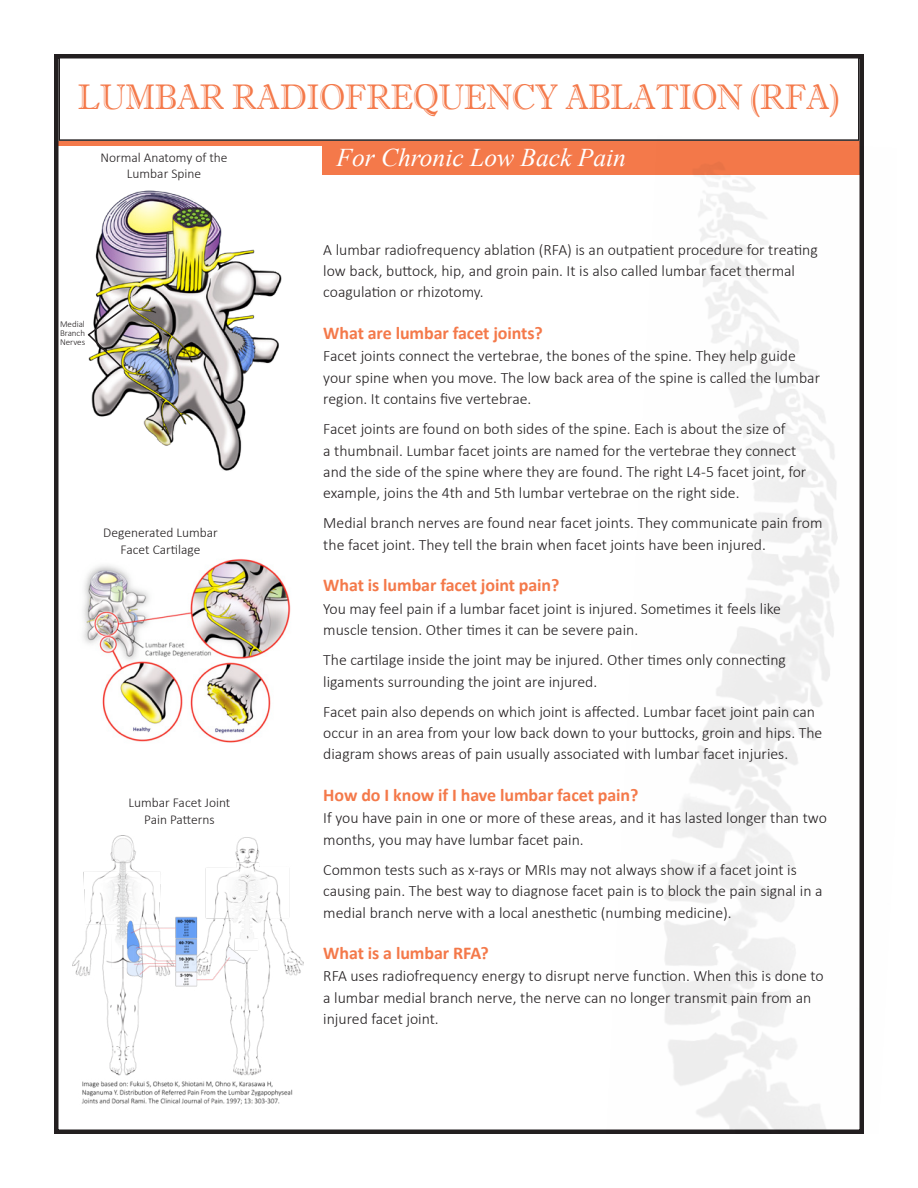
<style>
.page{position:relative;width:918px;height:1188px;background:#fff}
.page>*{position:absolute;margin:0;border:0;box-sizing:border-box;transform-origin:0 0}
.t1{font:35.55px "Imprint MT Shadow";letter-spacing:-.01em;color:#f4794a;scale:.9 1}
.t2{font:italic 25.5px "Times New Roman";color:#fff}
.t3{font:700 18px "Calibri";letter-spacing:-.005em;color:#f4794a}
.t4{font:300 15.75px/21.3px "Calibri";color:#231f20}
.t5{font:300 13.5px "Calibri";color:#231f20}
.t6{font:300 9px "Calibri";color:#231f20}
</style>
<div class="page">
<hr style="left:54px;top:141px;width:810px;height:4px;background:#f4794a">
<div style="left:323px;top:145px;width:540px;height:30px;background:#f4794a"></div>
<img style="left:604px;top:136px;width:260px;height:998px">
<div style="left:58px;top:54px;width:802px;height:87px;border:2px solid #231f20"></div>
<img style="left:91px;top:190px;width:191px;height:281px">
<img style="left:83px;top:559px;width:208px;height:184px">
<img style="left:72px;top:836px;width:231px;height:269px">
<svg style="left:87px;top:303px;width:43px;height:66px"></svg>
<p class="t1" style="left:78px;top:76px;width:848px">LUMBAR RADIOFREQUENCY ABLATION (RFA)</p>
<p class="t2" style="left:337px;top:140px;width:291px">For Chronic Low Back Pain</p>
<p class="t5" style="left:100px;top:149px;width:129px">Normal Anatomy of the</p>
<p class="t5" style="left:127px;top:166px;width:76px">Lumbar Spine</p>
<p class="t6" style="left:60px;top:319px;width:26px">Medial</p>
<p class="t6" style="left:60px;top:328px;width:27px">Branch</p>
<p class="t6" style="left:60px;top:337px;width:27px">Nerves</p>
<p class="t5" style="left:103px;top:525px;width:116px">Degenerated Lumbar</p>
<p class="t5" style="left:121px;top:541px;width:81px">Facet Cartilage</p>
<p class="t5" style="left:128px;top:794px;width:104px">Lumbar Facet Joint</p>
<p class="t5" style="left:144px;top:811px;width:72px">Pain Patterns</p>
<p class="t4" style="left:323px;top:238px;width:496px">A lumbar radiofrequency ablation (RFA) is an outpatient procedure for treating low back, buttock, hip, and groin pain. It is also called lumbar facet thermal coagulation or rhizotomy.</p>
<p class="t3" style="left:323px;top:321px;width:221px">What are lumbar facet joints?</p>
<p class="t4" style="left:323px;top:345px;width:498px">Facet joints connect the vertebrae, the bones of the spine. They help guide your spine when you move. The low back area of the spine is called the lumbar region. It contains five vertebrae.</p>
<p class="t4" style="left:323px;top:418px;width:485px">Facet joints are found on both sides of the spine. Each is about the size of<br>a thumbnail. Lumbar facet joints are named for the vertebrae they connect and the side of the spine where they are found. The right L4-5 facet joint, for example, joins the 4th and 5th lumbar vertebrae on the right side.</p>
<p class="t4" style="left:323px;top:512px;width:501px">Medial branch nerves are found near facet joints. They communicate pain from the facet joint. They tell the brain when facet joints have been injured.</p>
<p class="t3" style="left:323px;top:573px;width:238px">What is lumbar facet joint pain?</p>
<p class="t4" style="left:323px;top:597px;width:459px">You may feel pain if a lumbar facet joint is injured. Sometimes it feels like muscle tension. Other times it can be severe pain.</p>
<p class="t4" style="left:323px;top:649px;width:464px">The cartilage inside the joint may be injured. Other times only connecting ligaments surrounding the joint are injured.</p>
<p class="t4" style="left:323px;top:700px;width:501px">Facet pain also depends on which joint is affected. Lumbar facet joint pain can occur in an area from your low back down to your buttocks, groin and hips. The diagram shows areas of pain usually associated with lumbar facet injuries.</p>
<p class="t3" style="left:323px;top:783px;width:317px">How do I know if I have lumbar facet pain?</p>
<p class="t4" style="left:323px;top:807px;width:505px">If you have pain in one or more of these areas, and it has lasted longer than two months, you may have lumbar facet pain.</p>
<p class="t4" style="left:323px;top:858px;width:501px">Common tests such as x-rays or MRIs may not always show if a facet joint is causing pain. The best way to diagnose facet pain is to block the pain signal in a medial branch nerve with a local anesthetic (numbing medicine).</p>
<p class="t3" style="left:323px;top:941px;width:167px">What is a lumbar RFA?</p>
<p class="t4" style="left:323px;top:965px;width:502px">RFA uses radiofrequency energy to disrupt nerve function. When this is done to a lumbar medial branch nerve, the nerve can no longer transmit pain from an injured facet joint.</p>
</div>
